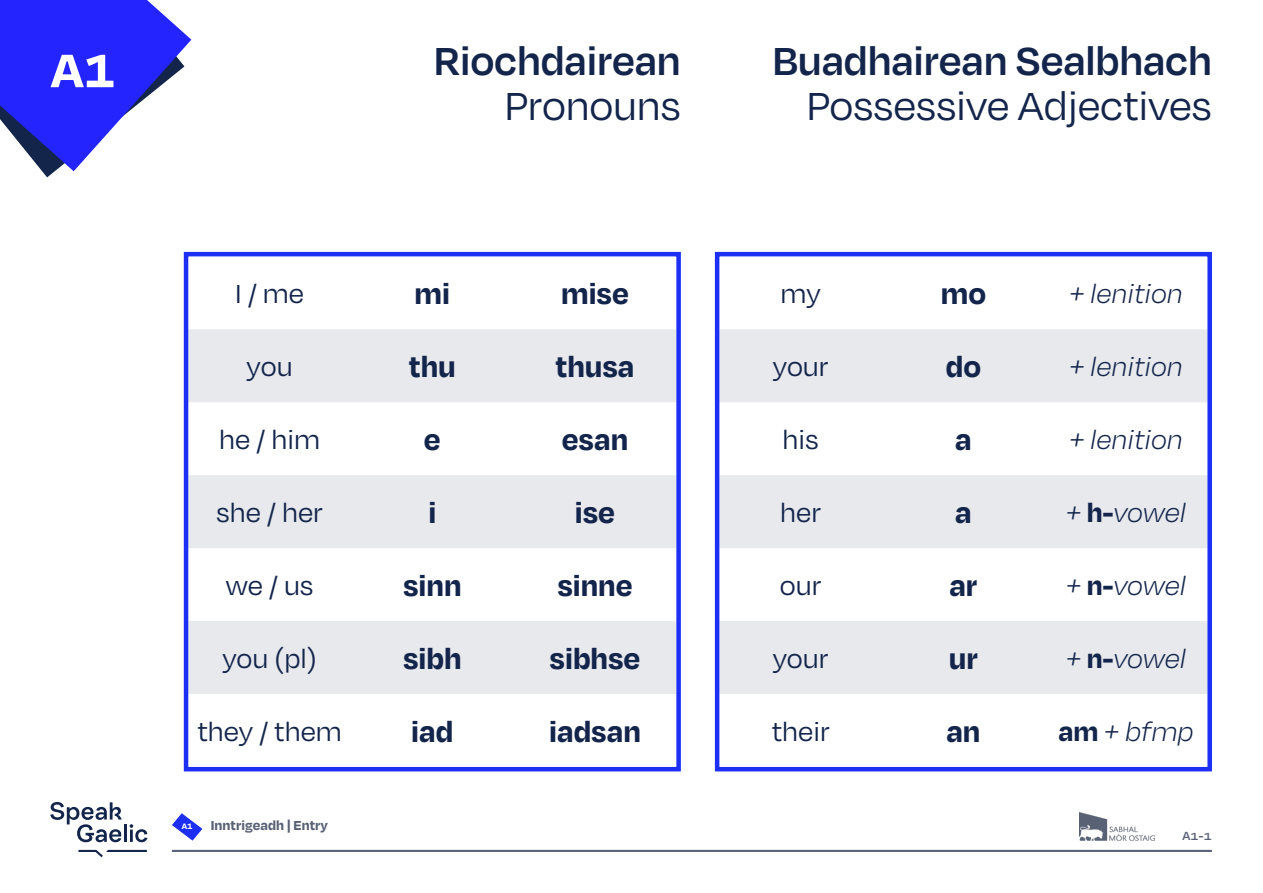
<style>
.page{position:relative;width:1263px;height:893px;background:#fff}
.page>*{position:absolute;margin:0;border:0;box-sizing:border-box;transform-origin:0 0}
.t1{font:700 54px "Degular";color:#fff}
.t2{font:600 45px "Degular";letter-spacing:-.005em;color:#14254c}
.t3{font:45px "Degular";letter-spacing:-.005em;color:#14254c}
.t4{font:700 33px "Degular";color:#14254c}
.t5{font:30px "Degular";color:#14254c}
.t6{font:italic 300 30px "Degular";color:#14254c}
.t7{font:700 15px "Degular";letter-spacing:.005em;color:#596175}
.t8{font:600 13.5px "Degular";color:#596175}
.s1{font-size:9px;color:#fff}
.s2{font-weight:700;font-style:normal}
</style>
<div class="page">
<hr style="left:124px;top:825px;width:3px;height:17px;background:#14254c">
<svg style="left:130px;top:824px;width:18px;height:18px"></svg>
<svg style="left:50px;top:802px;width:72px;height:40px"></svg>
<svg style="left:78px;top:850px;width:69px;height:7px"></svg>
<svg style="left:172px;top:813px;width:30px;height:28px"></svg>
<img style="left:1079px;top:812px;width:75px;height:29px">
<hr style="left:172px;top:850px;width:1040px;height:2px;background:#596175">
<svg style="left:0;top:0;width:191px;height:177px"></svg>
<svg style="left:189px;top:329px;width:487px;height:365px;fill:#e8e9ed"></svg>
<div style="left:184px;top:252px;width:497px;height:519px;border:4px solid #1e2ff5"></div>
<svg style="left:720px;top:329px;width:487px;height:365px;fill:#e8e9ed"></svg>
<div style="left:715px;top:252px;width:497px;height:519px;border:4px solid #1e2ff5"></div>
<h1 class="t1" style="left:51px;top:36px;width:67px">A1</h1>
<h2 class="t2" style="left:434px;top:33px;width:248px">Riochdairean</h2>
<h2 class="t3" style="left:505px;top:79px;width:178px">Pronouns</h2>
<p class="t5" style="left:235px;top:276px;width:70px">I / me</p>
<p class="t4" style="left:415px;top:273px;width:37px">mi</p>
<p class="t4" style="left:561px;top:273px;width:69px">mise</p>
<p class="t5" style="left:247px;top:349px;width:47px">you</p>
<p class="t4" style="left:409px;top:346px;width:49px">thu</p>
<p class="t4" style="left:555px;top:346px;width:81px">thusa</p>
<p class="t5" style="left:219px;top:421px;width:102px">he / him</p>
<p class="t4" style="left:424px;top:418px;width:18px">e</p>
<p class="t4" style="left:562px;top:418px;width:68px">esan</p>
<p class="t5" style="left:216px;top:494px;width:108px">she / her</p>
<p class="t4" style="left:428px;top:491px;width:9px">i</p>
<p class="t4" style="left:575px;top:491px;width:42px">ise</p>
<p class="t5" style="left:226px;top:567px;width:89px">we / us</p>
<p class="t4" style="left:403px;top:564px;width:60px">sinn</p>
<p class="t4" style="left:557px;top:564px;width:77px">sinne</p>
<p class="t5" style="left:223px;top:640px;width:96px">you (pl)</p>
<p class="t4" style="left:403px;top:637px;width:60px">sibh</p>
<p class="t4" style="left:550px;top:637px;width:92px">sibhse</p>
<p class="t5" style="left:197px;top:713px;width:146px">they / them</p>
<p class="t4" style="left:411px;top:710px;width:44px">iad</p>
<p class="t4" style="left:549px;top:710px;width:93px">iadsan</p>
<p class="t7" style="left:182px;top:816px;width:148px"><span class="s1">A1</span> Inntrigeadh | Entry</p>
<h2 class="t2" style="left:772px;top:33px;width:441px">Buadhairean Sealbhach</h2>
<h2 class="t3" style="left:806px;top:79px;width:407px">Possessive Adjectives</h2>
<p class="t5" style="left:781px;top:276px;width:42px">my</p>
<p class="t4" style="left:941px;top:273px;width:47px">mo</p>
<p class="t6" style="left:1069px;top:276px;width:115px">+ lenition</p>
<p class="t5" style="left:773px;top:349px;width:57px">your</p>
<p class="t4" style="left:946px;top:346px;width:37px">do</p>
<p class="t6" style="left:1069px;top:349px;width:115px">+ lenition</p>
<p class="t5" style="left:783px;top:421px;width:38px">his</p>
<p class="t4" style="left:955px;top:418px;width:18px">a</p>
<p class="t6" style="left:1069px;top:422px;width:115px">+ lenition</p>
<p class="t5" style="left:780px;top:494px;width:42px">her</p>
<p class="t4" style="left:955px;top:491px;width:18px">a</p>
<p class="t6" style="left:1066px;top:495px;width:122px">+ <span class="s2">h-</span>vowel</p>
<p class="t5" style="left:780px;top:567px;width:43px">our</p>
<p class="t4" style="left:949px;top:564px;width:30px">ar</p>
<p class="t6" style="left:1066px;top:568px;width:122px">+ <span class="s2">n-</span>vowel</p>
<p class="t5" style="left:773px;top:640px;width:57px">your</p>
<p class="t4" style="left:949px;top:637px;width:31px">ur</p>
<p class="t6" style="left:1066px;top:641px;width:122px">+ <span class="s2">n-</span>vowel</p>
<p class="t5" style="left:772px;top:713px;width:60px">their</p>
<p class="t4" style="left:946px;top:710px;width:36px">an</p>
<p class="t6" style="left:1058px;top:713px;width:137px"><span class="s2">am</span> + bfmp</p>
<p class="t8" style="left:1182px;top:828px;width:31px">A1-1</p>
</div>
